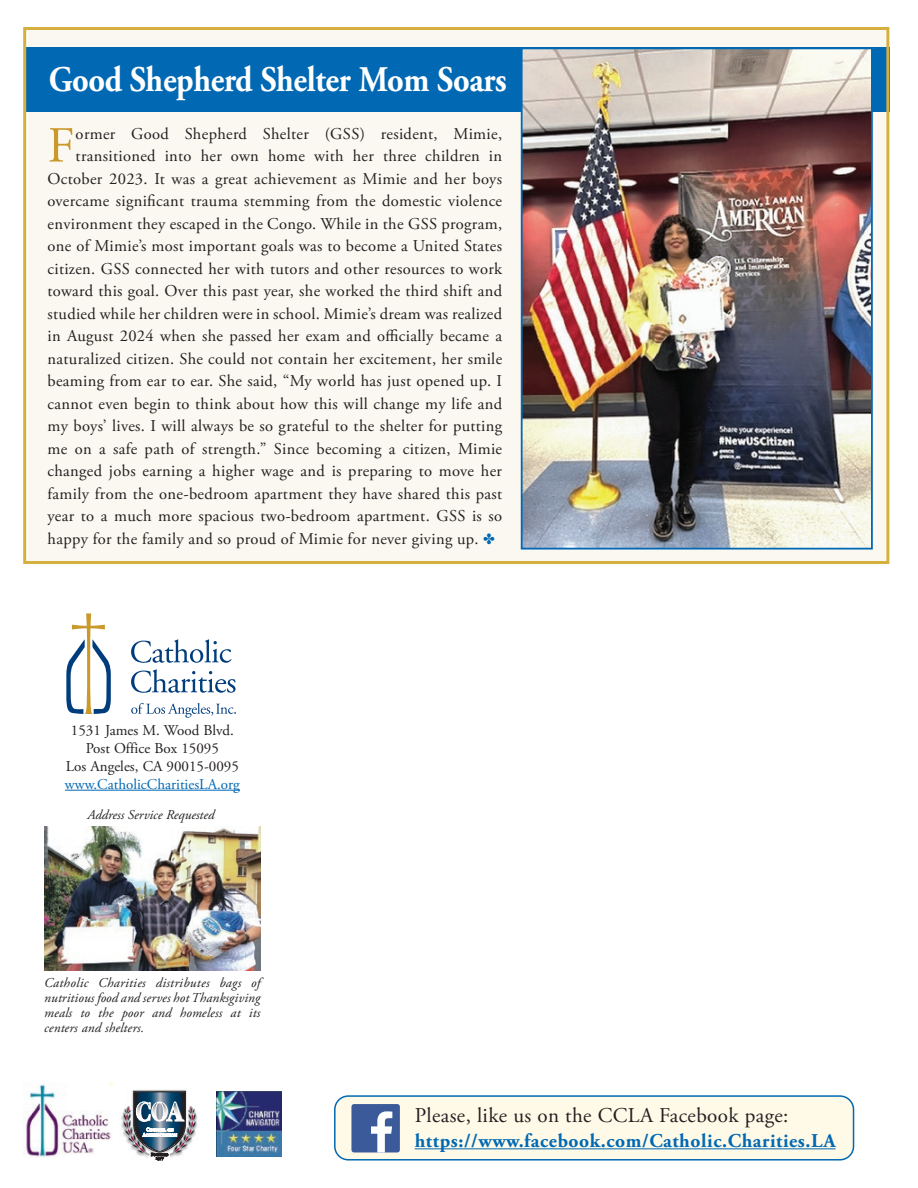
<style>
.page{position:relative;width:918px;height:1188px;background:#fff}
.page>*{position:absolute;margin:0;border:0;box-sizing:border-box;transform-origin:0 0}
.t1{font:50.4px "Adobe Garamond Pro";color:#c9992b}
.CCLA_body{font:700 36px "Adobe Garamond Pro";letter-spacing:-.01em;color:#fff;scale:.9 1}
.Newsltr_Body{font:21px "Adobe Garamond Pro";letter-spacing:.02em;color:#231f20}
.Newsltr_Body-2{font:700 19.5px "Adobe Garamond Pro";letter-spacing:.03em;color:#0168b3}
.t2{font:16.5px "Adobe Garamond Pro";letter-spacing:.02em;color:#231f20}
.t3{font:15px "Adobe Garamond Pro";color:#231f20}
.t4{font:15px "Adobe Garamond Pro";color:#0168b3}
.CCLA_body-2{font:italic 13.5px/15px "Adobe Garamond Pro";letter-spacing:.01em;color:#231f20;text-align:justify}
.s1{color:#0168b3}
</style>
<div class="page">
<hr style="left:65px;top:790px;width:175px;height:1px;background:#0168b3">
<img style="left:44px;top:826px;width:216px;height:144px">
<img style="left:23px;top:1082px;width:90px;height:76px">
<img style="left:216px;top:1092px;width:65px;height:65px">
<img style="left:121px;top:1090px;width:77px;height:71px">
<svg style="left:122px;top:1091px;width:75px;height:69px"></svg>
<div style="left:335px;top:1096px;width:519px;height:64px;background:#fefae7;border-radius:14px"></div>
<div style="left:334px;top:1095px;width:520px;height:66px;border:2px solid #0168b3;border-radius:14px"></div>
<hr style="left:415px;top:1148px;width:421px;height:1px;background:#0168b3">
<div style="left:351px;top:1104px;width:49px;height:48px;background:#3b5a9a;border-radius:3px"></div>
<svg style="left:371px;top:1111px;width:21px;height:41px"></svg>
<svg style="left:66px;top:613px;width:45px;height:101px"></svg>
<svg style="left:131px;top:639px;width:100px;height:24px"></svg>
<svg style="left:131px;top:669px;width:105px;height:24px"></svg>
<svg style="left:131px;top:703px;width:105px;height:15px"></svg>
<div style="left:28px;top:27px;width:862px;height:537px;background:#fbf8f1"></div>
<div style="left:26px;top:47px;width:863px;height:65px;background:#0168b3"></div>
<div style="left:23px;top:27px;width:866px;height:537px;border:3px solid #d6b03e"></div>
<img style="left:524px;top:50px;width:346px;height:497px">
<div style="left:521px;top:47px;width:352px;height:503px;border:2px solid #0168b3"></div>
<p class="CCLA_body" style="left:49px;top:58px;width:511px">Good Shepherd Shelter Mom Soars</p>
<p class="t1" style="left:48px;top:115px;width:29px">F</p>
<p class="t2" style="left:76px;top:124px;width:428px">ormer Good Shepherd Shelter (GSS) resident, Mimie,</p>
<p class="t2" style="left:76px;top:146px;width:428px">transitioned into her own home with her three children in</p>
<p class="t2" style="left:48px;top:169px;width:456px">October 2023. It was a great achievement as Mimie and her boys</p>
<p class="t2" style="left:48px;top:191px;width:456px">overcame significant trauma stemming from the domestic violence</p>
<p class="t2" style="left:48px;top:214px;width:456px">environment they escaped in the Congo. While in the GSS program,</p>
<p class="t2" style="left:48px;top:236px;width:456px">one of Mimie’s most important goals was to become a United States</p>
<p class="t2" style="left:48px;top:259px;width:456px">citizen. GSS connected her with tutors and other resources to work</p>
<p class="t2" style="left:48px;top:281px;width:456px">toward this goal. Over this past year, she worked the third shift and</p>
<p class="t2" style="left:48px;top:304px;width:456px">studied while her children were in school. Mimie’s dream was realized</p>
<p class="t2" style="left:48px;top:326px;width:456px">in August 2024 when she passed her exam and officially became a</p>
<p class="t2" style="left:48px;top:349px;width:456px">naturalized citizen. She could not contain her excitement, her smile</p>
<p class="t2" style="left:48px;top:371px;width:456px">beaming from ear to ear. She said, “My world has just opened up. I</p>
<p class="t2" style="left:48px;top:394px;width:456px">cannot even begin to think about how this will change my life and</p>
<p class="t2" style="left:48px;top:416px;width:456px">my boys’ lives. I will always be so grateful to the shelter for putting</p>
<p class="t2" style="left:48px;top:439px;width:456px">me on a safe path of strength.” Since becoming a citizen, Mimie</p>
<p class="t2" style="left:48px;top:461px;width:456px">changed jobs earning a higher wage and is preparing to move her</p>
<p class="t2" style="left:48px;top:484px;width:456px">family from the one-bedroom apartment they have shared this past</p>
<p class="t2" style="left:48px;top:506px;width:456px">year to a much more spacious two-bedroom apartment. GSS is so</p>
<p class="t2" style="left:48px;top:529px;width:449px">happy for the family and so proud of Mimie for never giving up. <span class="s1">✤</span></p>
<p class="t3" style="left:71px;top:721px;width:162px">1531 James M. Wood Blvd.</p>
<p class="t3" style="left:86px;top:739px;width:135px">Post Office Box 15095</p>
<p class="t3" style="left:66px;top:757px;width:174px">Los Angeles, CA 90015-0095</p>
<p class="t4" style="left:65px;top:775px;width:176px">www.CatholicCharitiesLA.org</p>
<p class="CCLA_body-2" style="left:87px;top:808px;width:129px">Address Service Requested</p>
<p class="CCLA_body-2" style="left:44px;top:976px;width:218px">Catholic Charities distributes bags of nutritious food and serves hot Thanksgiving meals to the poor and homeless at its centers and shelters.</p>
<p class="Newsltr_Body" style="left:415px;top:1103px;width:375px">Please, like us on the CCLA Facebook page:</p>
<p class="Newsltr_Body-2" style="left:415px;top:1129px;width:422px">https://www.facebook.com/Catholic.Charities.LA</p>
</div>
